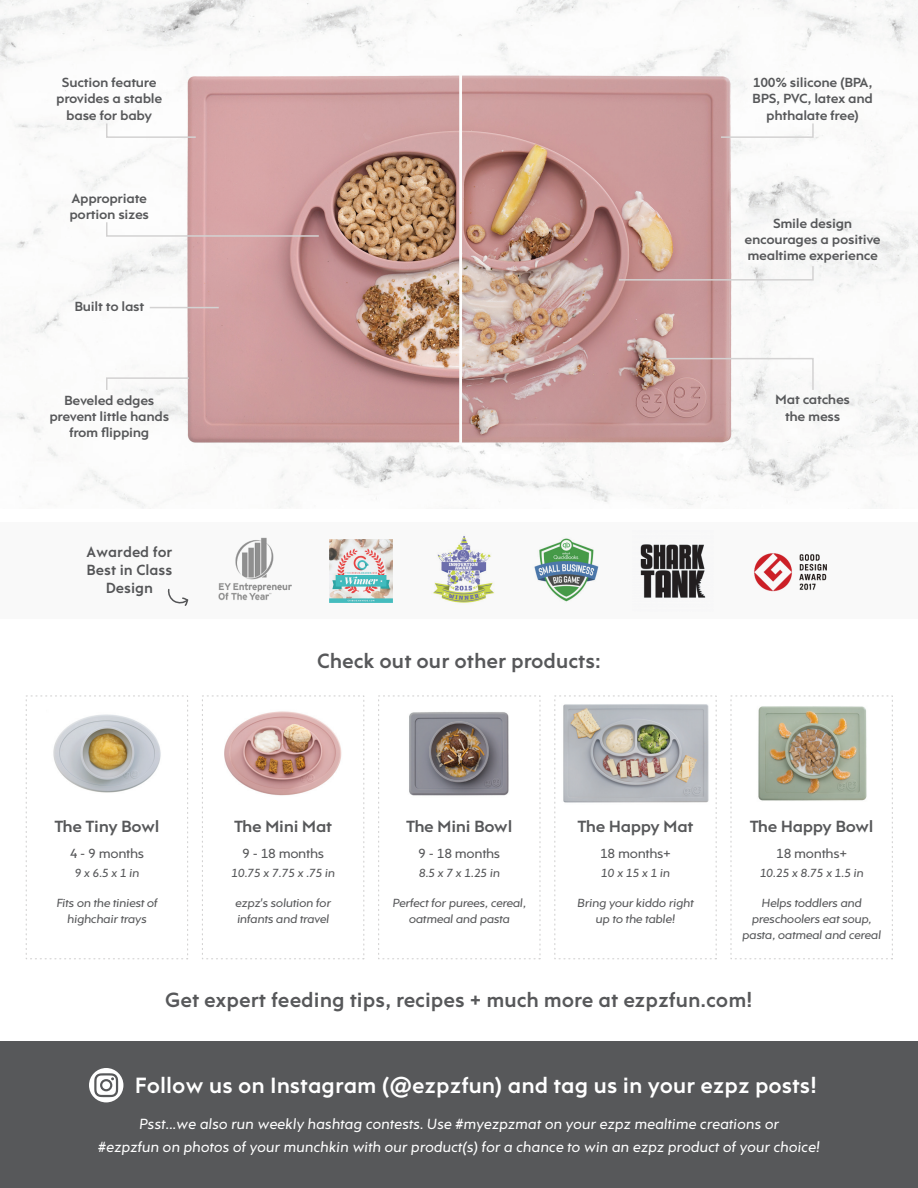
<style>
.page{position:relative;width:918px;height:1188px;background:#fff}
.page>*{position:absolute;margin:0;border:0;box-sizing:border-box;transform-origin:0 0}
.t1{font:700 22.5px "Rams";color:#fff}
.t2{font:700 21px "Rams";color:#57585a}
.t3{font:700 16.5px "Rams";letter-spacing:-.02em;color:#57585a;scale:1.05 1}
.t4{font:italic 15px/23.2px "Rams";color:#fff;text-align:center}
.t5{font:700 15px/18px "Rams";color:#57585a;text-align:center}
.t6{font:700 13.5px/16.2px "Rams";letter-spacing:-.02em;color:#57585a;text-align:center;scale:1.05 1}
.t7{font:13.5px "Rams";letter-spacing:-.02em;color:#57585a;scale:1.05 1}
.t8{font:italic 12px/16.2px "Rams";letter-spacing:-.02em;color:#57585a;text-align:center;scale:1.05 1}
</style>
<div class="page">
<img style="left:0;top:0;width:918px;height:508px">
<img style="left:224px;top:696px;width:141px;height:118px">
<div style="left:202px;top:695px;width:162px;height:264px;border:1px dashed #d3d2d2"></div>
<img style="left:409px;top:712px;width:100px;height:84px">
<div style="left:378px;top:695px;width:163px;height:264px;border:1px dashed #d3d2d2"></div>
<div style="left:0;top:1042px;width:918px;height:146px;background:#57585a"></div>
<svg style="left:89px;top:1068px;width:34px;height:34px"></svg>
<svg style="left:617px;top:265px;width:197px;height:16px"></svg>
<svg style="left:719px;top:122px;width:95px;height:17px"></svg>
<svg style="left:659px;top:357px;width:155px;height:34px"></svg>
<svg style="left:105px;top:221px;width:215px;height:16px"></svg>
<svg style="left:105px;top:122px;width:92px;height:17px"></svg>
<svg style="left:105px;top:377px;width:85px;height:14px"></svg>
<hr style="left:150px;top:307px;width:69px;height:1px;background:#d3d2d2">
<div style="left:730px;top:695px;width:163px;height:264px;border:1px dashed #d3d2d2"></div>
<img style="left:758px;top:706px;width:109px;height:95px">
<img style="left:53px;top:714px;width:108px;height:79px">
<div style="left:26px;top:695px;width:162px;height:264px;border:1px dashed #d3d2d2"></div>
<img style="left:563px;top:704px;width:146px;height:99px">
<div style="left:554px;top:695px;width:163px;height:264px;border:1px dashed #d3d2d2"></div>
<svg style="left:167px;top:534px;width:660px;height:72px"></svg>
<p class="t6" style="left:56px;top:75px;width:102px">Suction feature provides a stable base for baby</p>
<p class="t6" style="left:69px;top:190px;width:77px;text-align:left">Appropriate portion sizes</p>
<p class="t6" style="left:74px;top:298px;width:68px">Built to last</p>
<p class="t6" style="left:49px;top:393px;width:116px">Beveled edges prevent little hands from flipping</p>
<p class="t5" style="left:86px;top:543px;width:87px">Awarded for<br>Best in Class<br>Design</p>
<h3 class="t3" style="left:54px;top:816px;width:101px">The Tiny Bowl</h3>
<p class="t7" style="left:70px;top:845px;width:72px">4 - 9 months</p>
<p class="t8" style="left:74px;top:865px;width:64px">9 x 6.5 x 1 in</p>
<p class="t8" style="left:56px;top:895px;width:98px">Fits on the tiniest of highchair trays</p>
<p class="t6" style="left:752px;top:75px;width:117px">100% silicone (BPA,<br>BPS, PVC, latex and phthalate free)</p>
<p class="t6" style="left:745px;top:215px;width:131px">Smile design encourages a positive mealtime experience</p>
<p class="t6" style="left:775px;top:392px;width:73px">Mat catches the mess</p>
<h2 class="t2" style="left:317px;top:648px;width:285px">Check out our other products:</h2>
<h3 class="t3" style="left:234px;top:816px;width:95px">The Mini Mat</h3>
<p class="t7" style="left:242px;top:845px;width:80px">9 - 18 months</p>
<p class="t8" style="left:231px;top:865px;width:101px">10.75 x 7.75 x .75 in</p>
<p class="t8" style="left:235px;top:895px;width:93px;text-align:left">ezpz's solution for infants and travel</p>
<h3 class="t3" style="left:406px;top:816px;width:103px">The Mini Bowl</h3>
<p class="t7" style="left:418px;top:845px;width:80px">9 - 18 months</p>
<p class="t8" style="left:419px;top:865px;width:79px">8.5 x 7 x 1.25 in</p>
<p class="t8" style="left:393px;top:895px;width:129px">Perfect for purees, cereal, oatmeal and pasta</p>
<h3 class="t3" style="left:578px;top:816px;width:112px">The Happy Mat</h3>
<p class="t7" style="left:600px;top:845px;width:69px">18 months+</p>
<p class="t8" style="left:601px;top:865px;width:67px">10 x 15 x 1 in</p>
<p class="t8" style="left:577px;top:895px;width:112px">Bring your kiddo right up to the table!</p>
<h3 class="t3" style="left:750px;top:816px;width:119px">The Happy Bowl</h3>
<p class="t7" style="left:776px;top:845px;width:69px">18 months+</p>
<p class="t8" style="left:760px;top:865px;width:101px">10.25 x 8.75 x 1.5 in</p>
<p class="t8" style="left:742px;top:895px;width:134px">Helps toddlers and preschoolers eat soup, pasta, oatmeal and cereal</p>
<h2 class="t2" style="left:165px;top:987px;width:589px">Get expert feeding tips, recipes + much more at ezpzfun.com!</h2>
<h1 class="t1" style="left:135px;top:1072px;width:684px">Follow us on Instagram (@ezpzfun) and tag us in your ezpz posts!</h1>
<p class="t4" style="left:98px;top:1112px;width:724px">Psst...we also run weekly hashtag contests. Use #myezpzmat on your ezpz mealtime creations or<br>#ezpzfun on photos of your munchkin with our product(s) for a chance to win an ezpz product of your choice!</p>
</div>
